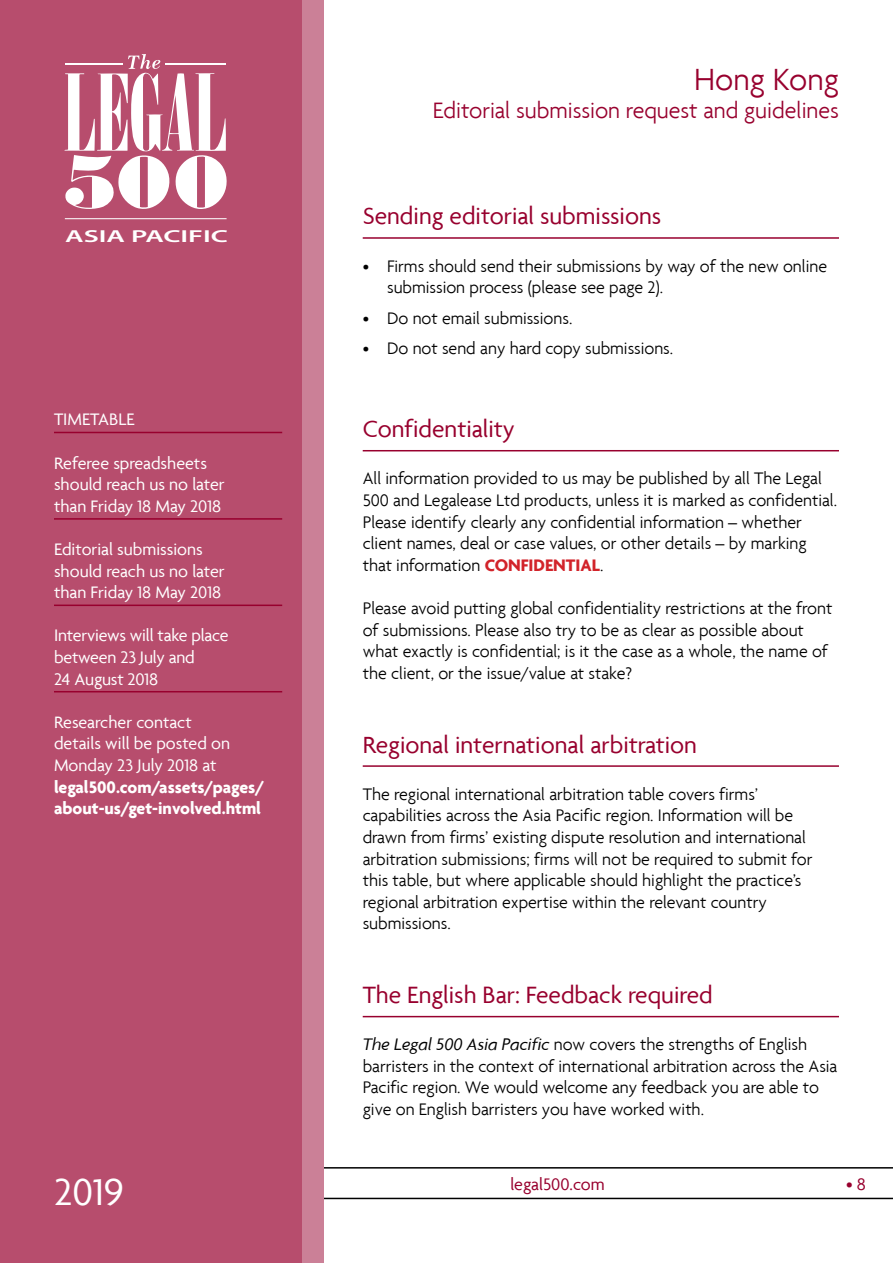
<style>
.page{position:relative;width:893px;height:1263px;background:#fff}
.page>*{position:absolute;margin:0;border:0;box-sizing:border-box;transform-origin:0 0}
.t1{font:40.5px "Agenda";color:#fff}
.t2{font:300 33px "Agenda";color:#98002e}
.t3{font:25.5px "Agenda";color:#98002e}
.t4{font:300 24px "Agenda";color:#98002e}
.t5{font:300 18px/21.6px "Agenda";color:#000}
.t6{font:18px/21.6px "Agenda";color:#fff}
.t7{font:700 18px/21.6px "Agenda";color:#fff}
.t8{font:18px "Agenda";color:#98002e}
.t9{font:700 18px "Agenda";color:#d2232a}
.t10{font:600 17.4px "Myriad Pro";color:#fff;scale:1.68 1}
.s1{font-weight:700;color:#d2232a}
.s2{font-weight:400;font-style:italic}
</style>
<div class="page">
<svg style="left:323px;top:1167px;width:570px;height:32px"></svg>
<div style="left:0;top:0;width:323px;height:1263px;background:#cb8097"></div>
<div style="left:0;top:0;width:302px;height:1263px;background:#b74d6d"></div>
<svg style="left:64px;top:54px;width:163px;height:155px"></svg>
<hr style="left:65px;top:64px;width:58px;height:1px;background:#fff">
<hr style="left:165px;top:64px;width:61px;height:1px;background:#fff">
<hr style="left:65px;top:218px;width:162px;height:1px;background:#fff">
<hr style="left:54px;top:432px;width:228px;height:1px;background:#98002e">
<hr style="left:54px;top:518px;width:228px;height:2px;background:#98002e">
<hr style="left:54px;top:604px;width:228px;height:2px;background:#98002e">
<hr style="left:54px;top:691px;width:228px;height:1px;background:#98002e">
<hr style="left:363px;top:237px;width:476px;height:2px;background:#98002e">
<hr style="left:363px;top:450px;width:476px;height:1px;background:#98002e">
<hr style="left:363px;top:765px;width:476px;height:2px;background:#98002e">
<hr style="left:363px;top:1016px;width:476px;height:1px;background:#98002e">
<p class="t10" style="left:65px;top:225px;width:98px">ASIA PACIFIC</p>
<p class="t6" style="left:54px;top:408px;width:82px">TIMETABLE</p>
<p class="t6" style="left:54px;top:452px;width:172px">Referee spreadsheets should reach us no later than Friday 18 May 2018</p>
<p class="t6" style="left:54px;top:538px;width:172px">Editorial submissions should reach us no later than Friday 18 May 2018</p>
<p class="t6" style="left:54px;top:624px;width:176px">Interviews will take place between 23 July and<br>24 August 2018</p>
<p class="t6" style="left:54px;top:711px;width:178px">Researcher contact details will be posted on<br>Monday 23 July 2018 at</p>
<p class="t7" style="left:54px;top:775px;width:212px">legal500.com/assets/pages/ about-us/get-involved.html</p>
<h1 class="t1" style="left:54px;top:1168px;width:71px">2019</h1>
<h2 class="t2" style="left:694px;top:60px;width:146px">Hong Kong</h2>
<h3 class="t4" style="left:433px;top:96px;width:408px">Editorial submission request and guidelines</h3>
<h3 class="t3" style="left:363px;top:201px;width:300px">Sending editorial submissions</h3>
<p class="t5" style="left:387px;top:255px;width:441px;text-indent:-24px">• Firms should send their submissions by way of the new online submission process (please see page 2).</p>
<p class="t5" style="left:363px;top:307px;width:211px">• Do not email submissions.</p>
<p class="t5" style="left:363px;top:337px;width:312px">• Do not send any hard copy submissions.</p>
<h3 class="t3" style="left:363px;top:414px;width:154px">Confidentiality</h3>
<p class="t5" style="left:363px;top:467px;width:476px">All information provided to us may be published by all The Legal 500 and Legalease Ltd products, unless it is marked as confidential.<br>Please identify clearly any confidential information – whether client names, deal or case values, or other details – by marking that information <span class="s1">CON</span></p>
<p class="t9" style="left:521px;top:554px;width:35px">FIDENTIAL</p>
<p class="t5" style="left:600px;top:554px;width:5px">.</p>
<p class="t5" style="left:363px;top:597px;width:471px">Please avoid putting global confidentiality restrictions at the front of submissions. Please also try to be as clear as possible about what exactly is confidential; is it the case as a whole, the name of the client, or the issue/value at stake?</p>
<h3 class="t3" style="left:363px;top:729px;width:336px">Regional international arbitration</h3>
<p class="t5" style="left:363px;top:783px;width:451px">The regional international arbitration table covers firms’ capabilities across the Asia Pacific region. Information will be drawn from firms’ existing dispute resolution and international arbitration submissions; firms will not be required to submit for this table, but where applicable should highlight the practice’s regional arbitration expertise within the relevant country submissions.</p>
<h3 class="t3" style="left:363px;top:980px;width:351px">The English Bar: Feedback required</h3>
<p class="t5" style="left:363px;top:1033px;width:476px"><span class="s2">The Legal 500 Asia Pacific</span> now covers the strengths of English barristers in the context of international arbitration across the Asia Pacific region. We would welcome any feedback you are able to give on English barristers you have worked with.</p>
<p class="t8" style="left:510px;top:1173px;width:96px">legal500.com</p>
<p class="t8" style="left:846px;top:1173px;width:21px">•8</p>
</div>
